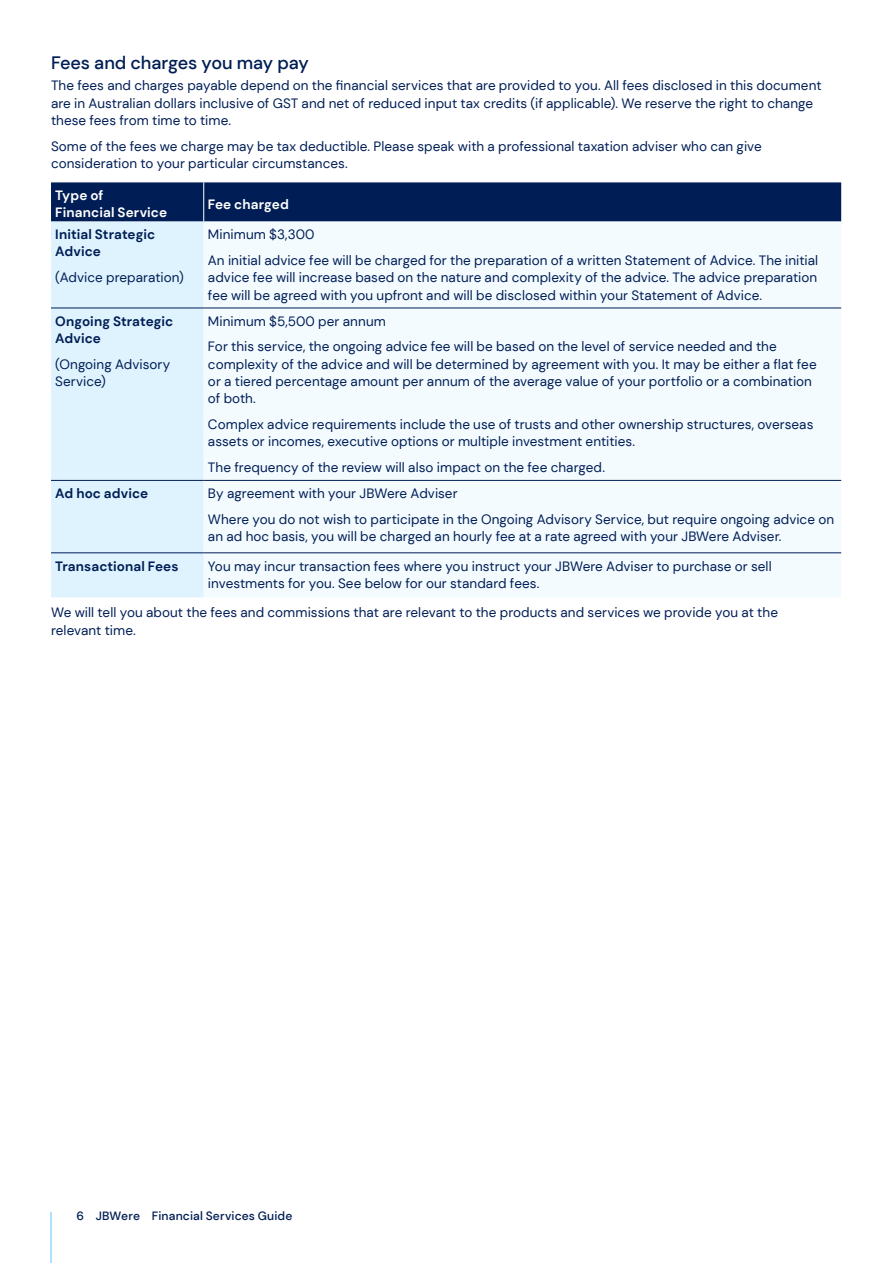
<style>
.page{position:relative;width:893px;height:1263px;background:#fff}
.page>*{position:absolute;margin:0;border:0;box-sizing:border-box;transform-origin:0 0}
.t1{font:500 18px "DM Sans";letter-spacing:-.01em;color:#001e55}
.t2{font:13.5px/17.2px "DM Sans";letter-spacing:.005em;color:#001e55}
.t3{font:700 13.5px/17.2px "DM Sans";letter-spacing:.005em;color:#001e55}
.t4{font:700 13.5px/17.2px "DM Sans";letter-spacing:.005em;color:#fff}
.t5{font:500 12px "DM Sans";letter-spacing:.01em;color:#001e55}
</style>
<div class="page">
<div style="left:51px;top:182px;width:790px;height:40px;background:#001e55"></div>
<div style="left:51px;top:222px;width:153px;height:375px;background:#dff3fe"></div>
<div style="left:204px;top:222px;width:637px;height:375px;background:#f4fbff"></div>
<hr style="left:51px;top:308px;width:153px;height:1px;background:#001e55">
<hr style="left:204px;top:308px;width:637px;height:1px;background:#001e55">
<hr style="left:51px;top:480px;width:153px;height:1px;background:#001e55">
<hr style="left:204px;top:480px;width:637px;height:1px;background:#001e55">
<hr style="left:51px;top:553px;width:153px;height:1px;background:#001e55">
<hr style="left:204px;top:553px;width:637px;height:1px;background:#001e55">
<hr style="left:203px;top:182px;width:1px;height:40px;background:#fff">
<hr style="left:50px;top:1212px;width:2px;height:51px;background:#93d8fd">
<h1 class="t1" style="left:51px;top:51px;width:259px">Fees and charges you may pay</h1>
<p class="t2" style="left:51px;top:77px;width:772px">The fees and charges payable depend on the financial services that are provided to you. All fees disclosed in this document are in Australian dollars inclusive of GST and net of reduced input tax credits (if applicable). We reserve the right to change these fees from time to time.</p>
<p class="t2" style="left:51px;top:137px;width:712px">Some of the fees we charge may be tax deductible. Please speak with a professional taxation adviser who can give consideration to your particular circumstances.</p>
<p class="t4" style="left:55px;top:187px;width:113px">Type of<br>Financial Service</p>
<p class="t4" style="left:208px;top:195px;width:82px">Fee charged</p>
<p class="t3" style="left:55px;top:226px;width:101px">Initial Strategic<br>Advice</p>
<p class="t2" style="left:55px;top:269px;width:130px">(Advice preparation)</p>
<p class="t2" style="left:208px;top:222px;width:612px;line-height:25.8px">Minimum $3,300<br>An initial advice fee will be charged for the preparation of a written Statement of Advice. The initial</p>
<p class="t2" style="left:208px;top:269px;width:611px">advice fee will increase based on the nature and complexity of the advice. The advice preparation fee will be agreed with you upfront and will be disclosed within your Statement of Advice.</p>
<p class="t3" style="left:55px;top:312px;width:120px">Ongoing Strategic<br>Advice</p>
<p class="t2" style="left:55px;top:355px;width:117px">(Ongoing Advisory<br>Service)</p>
<p class="t2" style="left:208px;top:308px;width:570px;line-height:25.8px">Minimum $5,500 per annum<br>For this service, the ongoing advice fee will be based on the level of service needed and the</p>
<p class="t2" style="left:208px;top:355px;width:610px">complexity of the advice and will be determined by agreement with you. It may be either a flat fee or a tiered percentage amount per annum of the average value of your portfolio or a combination of both.</p>
<p class="t2" style="left:208px;top:416px;width:607px">Complex advice requirements include the use of trusts and other ownership structures, overseas assets or incomes, executive options or multiple investment entities.</p>
<p class="t2" style="left:208px;top:459px;width:398px">The frequency of the review will also impact on the fee charged.</p>
<p class="t3" style="left:55px;top:485px;width:95px">Ad hoc advice</p>
<p class="t2" style="left:208px;top:480px;width:628px;line-height:25.8px">By agreement with your JBWere Adviser<br>Where you do not wish to participate in the Ongoing Advisory Service, but require ongoing advice on</p>
<p class="t2" style="left:208px;top:528px;width:575px">an ad hoc basis, you will be charged an hourly fee at a rate agreed with your JBWere Adviser.</p>
<p class="t3" style="left:55px;top:557px;width:125px">Transactional Fees</p>
<p class="t2" style="left:208px;top:557px;width:565px">You may incur transaction fees where you instruct your JBWere Adviser to purchase or sell investments for you. See below for our standard fees.</p>
<p class="t2" style="left:51px;top:604px;width:728px">We will tell you about the fees and commissions that are relevant to the products and services we provide you at the relevant time.</p>
<p class="t5" style="left:77px;top:1208px;width:217px">6 JBWere Financial Services Guide</p>
</div>
